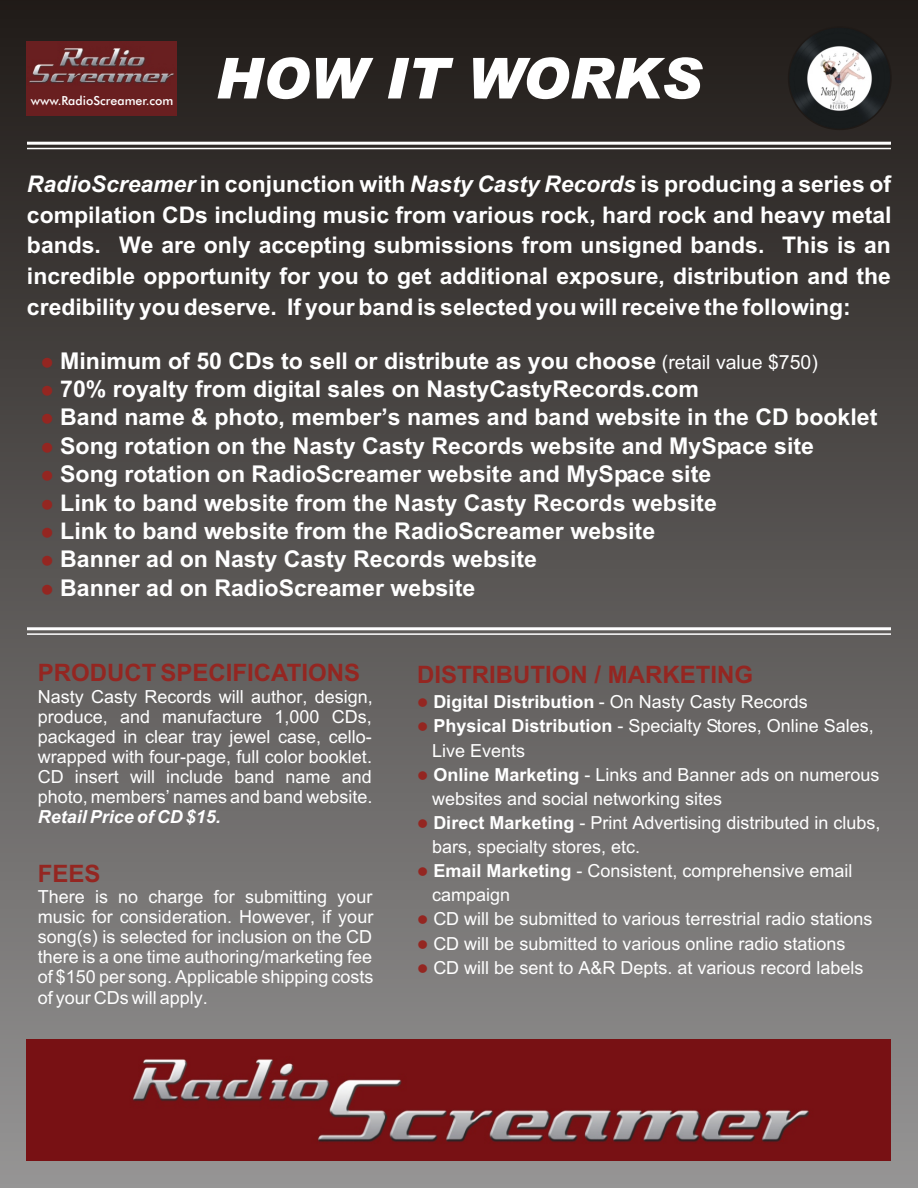
<style>
.page{position:relative;width:918px;height:1188px;background:#fff}
.page>*{position:absolute;margin:0;border:0;box-sizing:border-box;transform-origin:0 0}
.t1{font:italic 900 56.7px "Arial";color:#fff}
.t2{font:700 24px "Arial";color:#942621}
.t3{font:700 23.1px/28.3px "Arial";color:#fff}
.t4{font:700 22.95px/30.8px "Arial";color:#fff;text-align:justify}
.t5{font:18px/24.2px "Arial";color:#fff;text-align:justify}
.t6{font:italic 700 18px "Arial";color:#fff}
.t7{font:17.4px/28.3px "Wingdings";color:#942621;text-align:justify}
.t8{font:15px/24.2px "Wingdings";color:#942621;text-align:justify}
.t9{font:12.45px "Futura Md BT";color:#fff}
.s1{font-style:italic}
.s2{font-weight:400;font-size:19.5px}
.s3{color:#942621}
.s4{font-weight:700}
</style>
<div class="page">
<div style="left:0;top:0;width:918px;height:1188px;background:linear-gradient(to bottom,#201c18,#969393)"></div>
<img style="left:27px;top:1040px;width:864px;height:121px">
<img style="left:789px;top:27px;width:102px;height:102px;border-radius:50%">
<div style="left:788px;top:26px;width:104px;height:104px;border:2px solid #1f1a17;border-radius:50%"></div>
<img style="left:27px;top:41px;width:149px;height:74px">
<hr style="left:27px;top:148px;width:864px;height:1px;background:#fff">
<hr style="left:27px;top:142px;width:864px;height:3px;background:#fff">
<hr style="left:27px;top:633px;width:864px;height:2px;background:#fff">
<hr style="left:27px;top:627px;width:864px;height:3px;background:#fff">
<p class="t9" style="left:31px;top:96px;width:144px">www.RadioScreamer.com</p>
<h1 class="t1" style="left:215px;top:57px;width:488px">HOW IT WORKS</h1>
<p class="t4" style="left:27px;top:171px;width:866px"><span class="s1">RadioScreamer</span> in conjunction with <span class="s1">Nasty Casty Records</span> is producing a series of compilation CDs including music from various rock, hard rock and heavy metal bands. We are only accepting submissions from unsigned bands. This is an incredible opportunity for you to get additional exposure, distribution and the credibility you deserve. If your band is selected you will receive the following:</p>
<p class="t3" style="left:60px;top:348px;width:819px">Minimum of 50 CDs to sell or distribute as you choose <span class="s2">(retail value $750)<br></span>70% royalty from digital sales on NastyCastyRecords.com<br>Band name &amp; photo, member’s names and band website in the CD booklet Song rotation on the Nasty Casty Records website and MySpace site Song rotation on RadioScreamer website and MySpace site<br>Link to band website from the Nasty Casty Records website<br>Link to band website from the RadioScreamer website<br>Banner ad on Nasty Casty Records website<br>Banner ad on RadioScreamer website</p>
<p class="t7" style="left:41px;top:349px;width:14px">● ● ● ● ● ● ● ● ●</p>
<h2 class="t2" style="left:38px;top:664px;width:324px">PRODUCT SPECIFICATIONS</h2>
<p class="t5" style="left:38px;top:688px;width:336px;line-height:20.1px">Nasty Casty Records will author, design, produce, and manufacture 1,000 CDs, packaged in clear tray jewel case, cello&shy;wrapped with four-page, full color booklet.<br>CD insert will include band name and photo, members’ names and band website.</p>
<p class="t6" style="left:38px;top:810px;width:185px">Retail Price of CD $15.</p>
<h2 class="t2" style="left:38px;top:864px;width:64px">FEES</h2>
<p class="t5" style="left:38px;top:888px;width:337px;line-height:20.1px">There is no charge for submitting your music for consideration. However, if your song(s) is selected for inclusion on the CD there is a one time authoring/marketing fee of $150 per song. Applicable shipping costs of your CDs will apply.</p>
<h2 class="t2" style="left:417px;top:665px;width:337px">DISTRIBUTION / MARKETING</h2>
<p class="t5" style="left:432px;top:692px;width:450px;text-align:left;text-indent:-15px"><span class="s3">●</span> <span class="s4">Digital Distribution</span> - On Nasty Casty Records <span class="s4">Physical Distribution</span> - Specialty Stores, Online Sales, Live Events<br><span class="s4">Online Marketing</span> - Links and Banner ads on numerous websites and social networking sites<br><span class="s4">Direct Marketing</span> - Print Advertising distributed in clubs, bars, specialty stores, etc.<br><span class="s4">Email Marketing</span> - Consistent, comprehensive email campaign<br>CD will be submitted to various terrestrial radio stations CD will be submitted to various online radio stations<br>CD will be sent to A&amp;R Depts. at various record labels</p>
<p class="t8" style="left:417px;top:716px;width:13px">●</p>
<p class="t8" style="left:417px;top:764px;width:13px">●</p>
<p class="t8" style="left:417px;top:813px;width:13px">●</p>
<p class="t8" style="left:417px;top:861px;width:13px">●</p>
<p class="t8" style="left:417px;top:909px;width:13px">● ● ●</p>
</div>
